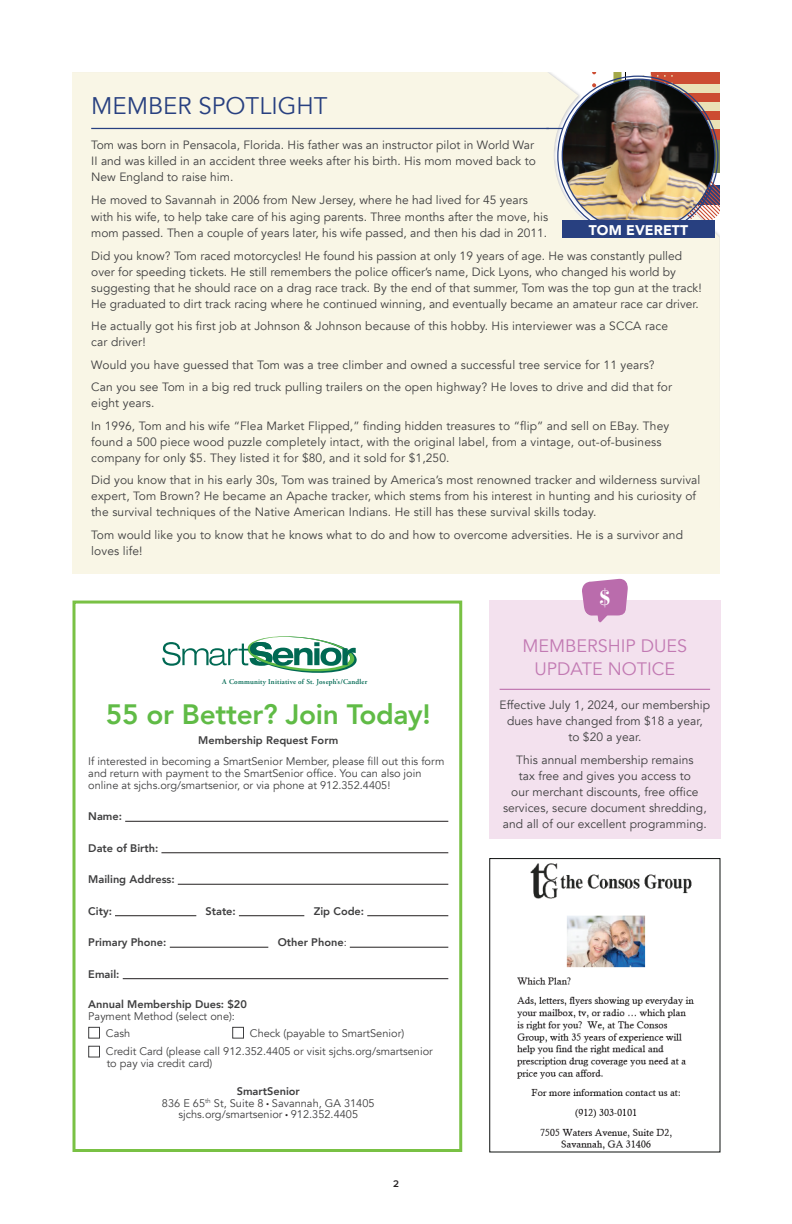
<style>
.page{position:relative;width:792px;height:1224px;background:#fff}
.page>*{position:absolute;margin:0;border:0;box-sizing:border-box;transform-origin:0 0}
.t1{font:800 28px "Avenir";letter-spacing:-.01em;color:#60bb46}
.t2{font:24px "Avenir";color:#284080}
.t3{font:700 22.9px "Bodoni Svty Two ITCTT";color:#fff}
.t4{font:18px/22.6px "Avenir";color:#c27ab3;text-align:center}
.t5{font:900 14px "Avenir";letter-spacing:.005em;color:#fff}
.t6{font:12px/16px "Avenir";letter-spacing:.005em;color:#3e3e3f}
.t7{font:11px/11.9px "Avenir";color:#3e3e3f}
.t8{font:800 11px "Avenir";color:#3e3e3f}
.t9{font:600 10px "Proxima Nova";color:#231f20}
.t10{font:600 7.3px "Adobe Garamond Pro";letter-spacing:.025em;color:#006953}
.s1{font-weight:400}
.s2{font-weight:800}
.s3{font-family:"Neutra Text";color:#231f20}
</style>
<div class="page">
<div style="left:489px;top:600px;width:231px;height:238px;background:#f3e1ee"></div>
<hr style="left:500px;top:689px;width:210px;height:1px;background:#c27ab3">
<svg style="left:582px;top:579px;width:46px;height:43px"></svg>
<img style="left:517px;top:863px;width:178px;height:287px">
<div style="left:489px;top:858px;width:231px;height:294px;border:1px solid #0d100f"></div>
<div style="left:72px;top:72px;width:648px;height:501px;background:#f9f6e6"></div>
<img style="left:560px;top:76px;width:160px;height:161px">
<hr style="left:91px;top:128px;width:458px;height:1px;background:#284080">
<img style="left:562px;top:79px;width:153px;height:153px;border-radius:76px">
<div style="left:562px;top:220px;width:153px;height:18px;background:#284080"></div>
<svg style="left:549px;top:128px;width:14px;height:1px"></svg>
<svg style="left:88px;top:820px;width:361px;height:238px"></svg>
<hr style="left:125px;top:821px;width:323px;height:1px;background:#231f20">
<hr style="left:161px;top:852px;width:287px;height:1px;background:#231f20">
<hr style="left:178px;top:884px;width:270px;height:1px;background:#231f20">
<hr style="left:115px;top:915px;width:81px;height:1px;background:#231f20">
<hr style="left:239px;top:915px;width:65px;height:1px;background:#231f20">
<hr style="left:367px;top:915px;width:81px;height:1px;background:#231f20">
<hr style="left:170px;top:947px;width:98px;height:1px;background:#231f20">
<hr style="left:350px;top:947px;width:98px;height:1px;background:#231f20">
<hr style="left:123px;top:978px;width:325px;height:1px;background:#231f20">
<div style="left:88px;top:1027px;width:12px;height:12px;border:1px solid #3e3e3f"></div>
<div style="left:232px;top:1027px;width:12px;height:12px;border:1px solid #3e3e3f"></div>
<div style="left:88px;top:1046px;width:12px;height:11px;border:1px solid #3e3e3f"></div>
<svg style="left:162px;top:636px;width:195px;height:37px"></svg>
<div style="left:72px;top:601px;width:390px;height:551px;border:3px solid #79c144"></div>
<h2 class="t2" style="left:91px;top:92px;width:238px">MEMBER SPOTLIGHT</h2>
<p class="t6" style="left:91px;top:137px;width:446px">Tom was born in Pensacola, Florida. His father was an instructor pilot in World War<br>II and was killed in an accident three weeks after his birth. His mom moved back to<br>New England to raise him.</p>
<p class="t6" style="left:91px;top:192px;width:459px">He moved to Savannah in 2006 from New Jersey, where he had lived for 45 years with his wife, to help take care of his aging parents. Three months after the move, his mom passed. Then a couple of years later, his wife passed, and then his dad in 2011.</p>
<p class="t6" style="left:91px;top:248px;width:612px">Did you know? Tom raced motorcycles! He found his passion at only 19 years of age. He was constantly pulled over for speeding tickets. He still remembers the police officer’s name, Dick Lyons, who changed his world by suggesting that he should race on a drag race track. By the end of that summer, Tom was the top gun at the track!<br>He graduated to dirt track racing where he continued winning, and eventually became an amateur race car driver.</p>
<p class="t6" style="left:91px;top:318px;width:578px">He actually got his first job at Johnson &amp; Johnson because of this hobby. His interviewer was a SCCA race car driver!</p>
<p class="t6" style="left:91px;top:354px;width:582px;line-height:22.5px">Would you have guessed that Tom was a tree climber and owned a successful tree service for 11 years?<br>Can you see Tom in a big red truck pulling trailers on the open highway? He loves to drive and did that for</p>
<p class="t6" style="left:91px;top:392px;width:580px;line-height:22.5px">eight years.<br>In 1996, Tom and his wife “Flea Market Flipped,” finding hidden treasures to “flip” and sell on EBay. They</p>
<p class="t6" style="left:91px;top:434px;width:572px">found a 500 piece wood puzzle completely intact, with the original label, from a vintage, out-of-business company for only $5. They listed it for $80, and it sold for $1,250.</p>
<p class="t6" style="left:91px;top:472px;width:611px">Did you know that in his early 30s, Tom was trained by America’s most renowned tracker and wilderness survival expert, Tom Brown? He became an Apache tracker, which stems from his interest in hunting and his curiosity of the survival techniques of the Native American Indians. He still has these survival skills today.</p>
<p class="t6" style="left:91px;top:527px;width:593px">Tom would like you to know that he knows what to do and how to overcome adversities. He is a survivor and loves life!</p>
<p class="t5" style="left:589px;top:218px;width:101px">TOM EVERETT</p>
<p class="t10" style="left:222px;top:677px;width:146px">A Community Initiative of St. Joseph’s/Candler</p>
<h1 class="t1" style="left:106px;top:692px;width:327px">55 or Better? Join Today!</h1>
<p class="t8" style="left:198px;top:732px;width:142px">Membership Request Form</p>
<p class="t7" style="left:88px;top:756px;width:358px">If interested in becoming a SmartSenior Member, please fill out this form and return with payment to the SmartSenior office. You can also join online at sjchs.org/smartsenior, or via phone at 912.352.4405!</p>
<p class="t8" style="left:88px;top:808px;width:35px">Name:</p>
<p class="t8" style="left:88px;top:840px;width:72px">Date of Birth:</p>
<p class="t8" style="left:88px;top:871px;width:88px">Mailing Address:</p>
<p class="t8" style="left:88px;top:903px;width:25px">City:</p>
<p class="t8" style="left:206px;top:903px;width:32px">State:</p>
<p class="t8" style="left:314px;top:903px;width:52px">Zip Code:</p>
<p class="t8" style="left:88px;top:934px;width:80px">Primary Phone:</p>
<p class="t8" style="left:278px;top:934px;width:71px">Other Phone<span class="s1">:</span></p>
<p class="t8" style="left:88px;top:965px;width:33px">Email:</p>
<p class="t8" style="left:88px;top:995px;width:160px">Annual Membership Dues: $20</p>
<p class="t7" style="left:106px;top:1008px;width:131px;line-height:16.9px;text-indent:-18px">Payment Method (select one):<br>Cash</p>
<p class="t7" style="left:106px;top:1023px;width:328px;line-height:18.9px;text-indent:144px">Check (payable to SmartSenior)<br>Credit Card (please call 912.352.4405 or visit sjchs.org/smartsenior</p>
<p class="t7" style="left:107px;top:1058px;width:107px">to pay via credit card)</p>
<p class="t7" style="left:162px;top:1085px;width:214px;text-align:center"><span class="s2">SmartSenior<br></span>836 E 65<sup>th</sup> St, Suite 8 <span class="s3">•</span> Savannah, GA 31405 sjchs.org/smartsenior <span class="s3">•</span> 912.352.4405</p>
<p class="t9" style="left:393px;top:1176px;width:7px">2</p>
<h3 class="t3" style="left:599px;top:578px;width:14px">$</h3>
<h3 class="t4" style="left:522px;top:635px;width:166px">MEMBERSHIP DUES<br>UPDATE NOTICE</h3>
<p class="t6" style="left:500px;top:697px;width:212px;text-align:center">Effective July 1, 2024, our membership dues have changed from $18 a year,<br>to $20 a year.</p>
<p class="t6" style="left:503px;top:752px;width:205px;text-align:center">This annual membership remains<br>tax free and gives you access to<br>our merchant discounts, free office services, secure document shredding, and all of our excellent programming.</p>
</div>
